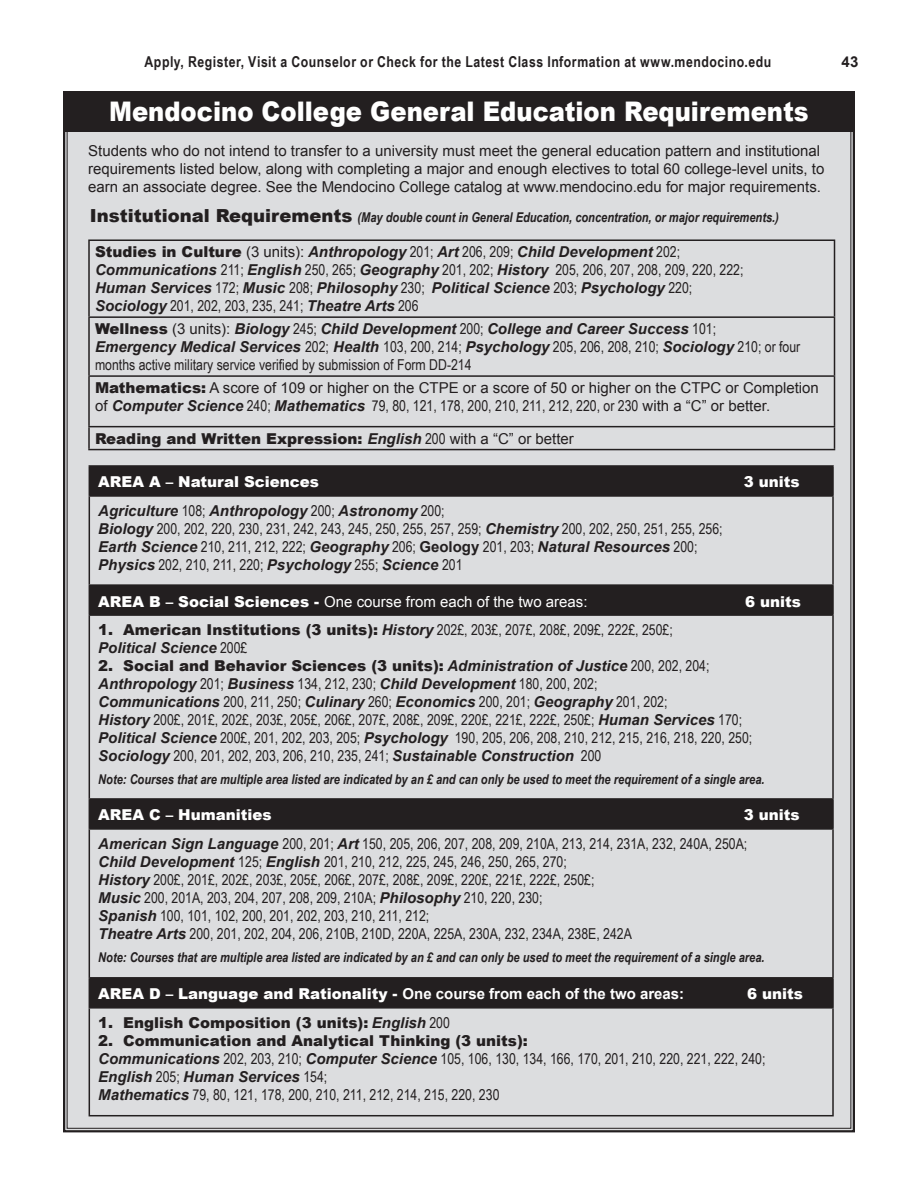
<style>
.page{position:relative;width:918px;height:1188px;background:#fff}
.page>*{position:absolute;margin:0;border:0;box-sizing:border-box;transform-origin:0 0}
.t1{font:900 27px "Arial";color:#fff;scale:.9 1}
.t2{font:15px/18px "Arial Narrow";color:#231f20}
.t3{font:15px/18px "Arial";color:#231f20}
.t4{font:italic 700 15px/18px "Arial";color:#231f20}
.t5{font:900 15px "Arial";color:#231f20}
.t6{font:700 15px "Arial Narrow";letter-spacing:.035em;color:#231f20}
.t7{font:900 15px "Arial";color:#fff}
.t8{font:700 15px "Arial";color:#fff}
.t9{font:15px "Arial";color:#fff}
.t10{font:700 15px "Arial";color:#231f20}
.t11{font:italic 700 13.5px "Arial Narrow";color:#231f20}
.s1{font-family:"Arial";font-weight:900;font-style:normal;font-size:18px}
.s2{font-weight:900;font-style:normal}
.s3{font-weight:400;font-style:normal}
.s4{font-family:"Arial Narrow";font-weight:400;font-style:normal}
.s5{font-family:"Arial";font-weight:900}
.s6{font-family:"Arial"}
.s7{font-family:"Arial";font-weight:700;font-style:italic}
.s8{font-weight:900}
.s9{font-weight:700;font-style:italic}
.s10{font-family:"Arial Narrow"}
.s11{font-family:"Arial Narrow";font-weight:400}
.s12{font-weight:400}
.s13{font-family:"Arial";font-weight:700}
</style>
<div class="page">
<div style="left:63px;top:132px;width:792px;height:1001px;background:#dcdddf"></div>
<div style="left:63px;top:91px;width:792px;height:41px;background:#231f20"></div>
<hr style="left:88px;top:239px;width:747px;height:2px;background:#231f20">
<hr style="left:88px;top:241px;width:2px;height:75px;background:#231f20">
<hr style="left:834px;top:241px;width:1px;height:75px;background:#231f20">
<hr style="left:88px;top:316px;width:747px;height:2px;background:#231f20">
<hr style="left:88px;top:318px;width:2px;height:57px;background:#231f20">
<hr style="left:834px;top:318px;width:1px;height:57px;background:#231f20">
<hr style="left:88px;top:375px;width:747px;height:2px;background:#231f20">
<hr style="left:88px;top:377px;width:2px;height:49px;background:#231f20">
<hr style="left:834px;top:377px;width:1px;height:49px;background:#231f20">
<hr style="left:88px;top:426px;width:747px;height:1px;background:#231f20">
<hr style="left:88px;top:427px;width:2px;height:22px;background:#231f20">
<svg style="left:834px;top:427px;width:1px;height:22px"></svg>
<hr style="left:88px;top:449px;width:747px;height:1px;background:#231f20">
<svg style="left:90px;top:467px;width:742px;height:540px;background:#bcbdbe"></svg>
<div style="left:89px;top:585px;width:744px;height:30px;background:#231f20"></div>
<hr style="left:89px;top:465px;width:745px;height:2px;background:#231f20">
<svg style="left:89px;top:467px;width:1px;height:28px"></svg>
<hr style="left:832px;top:467px;width:2px;height:28px;background:#231f20">
<hr style="left:89px;top:495px;width:745px;height:2px;background:#231f20">
<hr style="left:89px;top:497px;width:1px;height:87px;background:#231f20">
<hr style="left:832px;top:497px;width:2px;height:87px;background:#231f20">
<hr style="left:89px;top:584px;width:745px;height:2px;background:#231f20">
<hr style="left:832px;top:586px;width:2px;height:28px;background:#231f20">
<hr style="left:89px;top:614px;width:745px;height:2px;background:#231f20">
<hr style="left:89px;top:616px;width:1px;height:182px;background:#231f20">
<hr style="left:832px;top:616px;width:2px;height:182px;background:#231f20">
<hr style="left:89px;top:798px;width:745px;height:2px;background:#231f20">
<svg style="left:89px;top:800px;width:1px;height:28px"></svg>
<hr style="left:832px;top:800px;width:2px;height:28px;background:#231f20">
<hr style="left:89px;top:828px;width:745px;height:2px;background:#231f20">
<hr style="left:89px;top:830px;width:1px;height:147px;background:#231f20">
<hr style="left:832px;top:830px;width:2px;height:147px;background:#231f20">
<hr style="left:89px;top:977px;width:745px;height:2px;background:#231f20">
<svg style="left:89px;top:979px;width:1px;height:28px"></svg>
<hr style="left:832px;top:979px;width:2px;height:28px;background:#231f20">
<hr style="left:89px;top:1007px;width:745px;height:2px;background:#231f20">
<hr style="left:89px;top:1009px;width:1px;height:106px;background:#231f20">
<hr style="left:832px;top:1009px;width:2px;height:106px;background:#231f20">
<hr style="left:89px;top:1115px;width:745px;height:1px;background:#231f20">
<p class="t6" style="left:145px;top:50px;width:628px">Apply, Register, Visit a Counselor or Check for the Latest Class Information at www.mendocino.edu</p>
<p class="t10" style="left:842px;top:52px;width:19px">43</p>
<p class="t1" style="left:109px;top:92px;width:779px">Mendocino College General Education Requirements</p>
<p class="t3" style="left:88px;top:142px;width:738px">Students who do not intend to transfer to a university must meet the general education pattern and institutional requirements listed below, along with completing a major and enough electives to total 60 college-level units, to earn an associate degree. See the Mendocino College catalog at www.mendocino.edu for major requirements.</p>
<p class="t11" style="left:90px;top:207px;width:691px"><span class="s1">Institutional Requirements</span> (May double count in General Education, concentration, or major requirements.)</p>
<p class="t4" style="left:95px;top:243px;width:650px"><span class="s2">Studies in Culture</span> <span class="s3">(3 units):</span> Anthropology <span class="s4">201;</span> Art <span class="s4">206, 209;</span> Child Development <span class="s4">202; </span>Communications <span class="s4">211;</span> English <span class="s4">250, 265;</span> Geography <span class="s4">201, 202;</span> History <span class="s4">205, 206, 207, 208, 209, 220, 222; </span>Human Services <span class="s4">172;</span> Music <span class="s4">208;</span> Philosophy <span class="s4">230;</span> Political Science <span class="s4">203;</span> Psychology <span class="s4">220; </span>Sociology <span class="s4">201, 202, 203, 235, 241;</span> Theatre Arts <span class="s4">206</span></p>
<p class="t2" style="left:95px;top:319px;width:707px"><span class="s5">Wellness</span> <span class="s6">(3 units):</span> <span class="s7">Biology</span> 245; <span class="s7">Child Development</span> 200; <span class="s7">College and Career Success</span> 101;<br><span class="s7">Emergency Medical Services</span> 202; <span class="s7">Health</span> 103, 200, 214; <span class="s7">Psychology</span> 205, 206, 208, 210; <span class="s7">Sociology</span> 210; or four months active military service verified by submission of Form DD-214</p>
<p class="t3" style="left:95px;top:379px;width:725px"><span class="s8">Mathematics:</span> A score of 109 or higher on the CTPE or a score of 50 or higher on the CTPC or Completion of <span class="s9">Computer Science</span> <span class="s10">240;</span> <span class="s9">Mathematics</span> <span class="s10">79, 80, 121, 178, 200, 210, 211, 212, 220, or 230</span> with a “C” or better.</p>
<p class="t5" style="left:95px;top:427px;width:480px">Reading and Written Expression: <span class="s9">English</span> <span class="s11">200</span> <span class="s12">with a “C” or better</span></p>
<p class="t7" style="left:98px;top:471px;width:222px">AREA A – Natural Sciences</p>
<p class="t7" style="left:744px;top:471px;width:57px">3 units</p>
<p class="t2" style="left:98px;top:501px;width:626px"><span class="s7">Agriculture</span> 108; <span class="s7">Anthropology</span> 200; <span class="s7">Astronomy</span> 200;<br><span class="s7">Biology</span> 200, 202, 220, 230, 231, 242, 243, 245, 250, 255, 257, 259; <span class="s7">Chemistry</span> 200, 202, 250, 251, 255, 256; <span class="s7">Earth Science</span> 210, 211, 212, 222; <span class="s7">Geography</span> 206; <span class="s13">Geology</span> 201, 203; <span class="s7">Natural Resources</span> 200; <span class="s7">Physics</span> 202, 210, 211, 220; <span class="s7">Psychology</span> 255; <span class="s7">Science</span> 201</p>
<p class="t9" style="left:98px;top:591px;width:491px"><span class="s8">AREA B – Social Sciences -</span> One course from each of the two areas:</p>
<p class="t7" style="left:745px;top:590px;width:57px">6 units</p>
<p class="t2" style="left:98px;top:620px;width:576px"><span class="s5">1. American Institutions (3 units):</span> <span class="s7">History</span> 202£, 203£, 207£, 208£, 209£, 222£, 250£;<br><span class="s7">Political Science</span> 200£</p>
<p class="t2" style="left:98px;top:656px;width:656px"><span class="s5">2. Social and Behavior Sciences (3 units):</span> <span class="s7">Administration of Justice</span> 200, 202, 204; <span class="s7">Anthropology</span> 201; <span class="s7">Business</span> 134, 212, 230; <span class="s7">Child Development</span> 180, 200, 202;<br><span class="s7">Communications</span> 200, 211, 250; <span class="s7">Culinary</span> 260; <span class="s7">Economics</span> 200, 201; <span class="s7">Geography</span> 201, 202;<br><span class="s7">History</span> 200£, 201£, 202£, 203£, 205£, 206£, 207£, 208£, 209£, 220£, 221£, 222£, 250£; <span class="s7">Human Services</span> 170; <span class="s7">Political Science</span> 200£, 201, 202, 203, 205; <span class="s7">Psychology</span> 190, 205, 206, 208, 210, 212, 215, 216, 218, 220, 250; <span class="s7">Sociology</span> 200, 201, 202, 203, 206, 210, 235, 241; <span class="s7">Sustainable Construction</span> 200</p>
<p class="t11" style="left:98px;top:769px;width:668px">Note: Courses that are multiple area listed are indicated by an £ and can only be used to meet the requirement of a single area.</p>
<p class="t7" style="left:98px;top:804px;width:175px">AREA C – Humanities</p>
<p class="t7" style="left:744px;top:804px;width:57px">3 units</p>
<p class="t2" style="left:98px;top:834px;width:651px"><span class="s7">American Sign Language</span> 200, 201; <span class="s7">Art</span> 150, 205, 206, 207, 208, 209, 210A, 213, 214, 231A, 232, 240A, 250A; <span class="s7">Child Development</span> 125; <span class="s7">English</span> 201, 210, 212, 225, 245, 246, 250, 265, 270;<br><span class="s7">History</span> 200£, 201£, 202£, 203£, 205£, 206£, 207£, 208£, 209£, 220£, 221£, 222£, 250£;<br><span class="s7">Music</span> 200, 201A, 203, 204, 207, 208, 209, 210A; <span class="s7">Philosophy</span> 210, 220, 230;<br><span class="s7">Spanish</span> 100, 101, 102, 200, 201, 202, 203, 210, 211, 212;<br><span class="s7">Theatre Arts</span> 200, 201, 202, 204, 206, 210B, 210D, 220A, 225A, 230A, 232, 234A, 238E, 242A</p>
<p class="t11" style="left:98px;top:947px;width:668px">Note: Courses that are multiple area listed are indicated by an £ and can only be used to meet the requirement of a single area.</p>
<p class="t8" style="left:98px;top:984px;width:587px"><span class="s8">AREA D – Language and Rationality -</span> One course from each of the two areas:</p>
<p class="t7" style="left:747px;top:983px;width:57px">6 units</p>
<p class="t5" style="left:98px;top:1012px;width:353px">1. English Composition (3 units): <span class="s9">English</span> <span class="s11">200</span></p>
<p class="t2" style="left:98px;top:1031px;width:669px"><span class="s5">2. Communication and Analytical Thinking (3 units):<br></span><span class="s7">Communications</span> 202, 203, 210; <span class="s7">Computer Science</span> 105, 106, 130, 134, 166, 170, 201, 210, 220, 221, 222, 240;<br><span class="s7">English</span> 205; <span class="s7">Human Services</span> 154;</p>
<p class="t2" style="left:98px;top:1085px;width:403px"><span class="s7">Mathematics</span> 79, 80, 121, 178, 200, 210, 211, 212, 214, 215, 220, 230</p>
</div>
